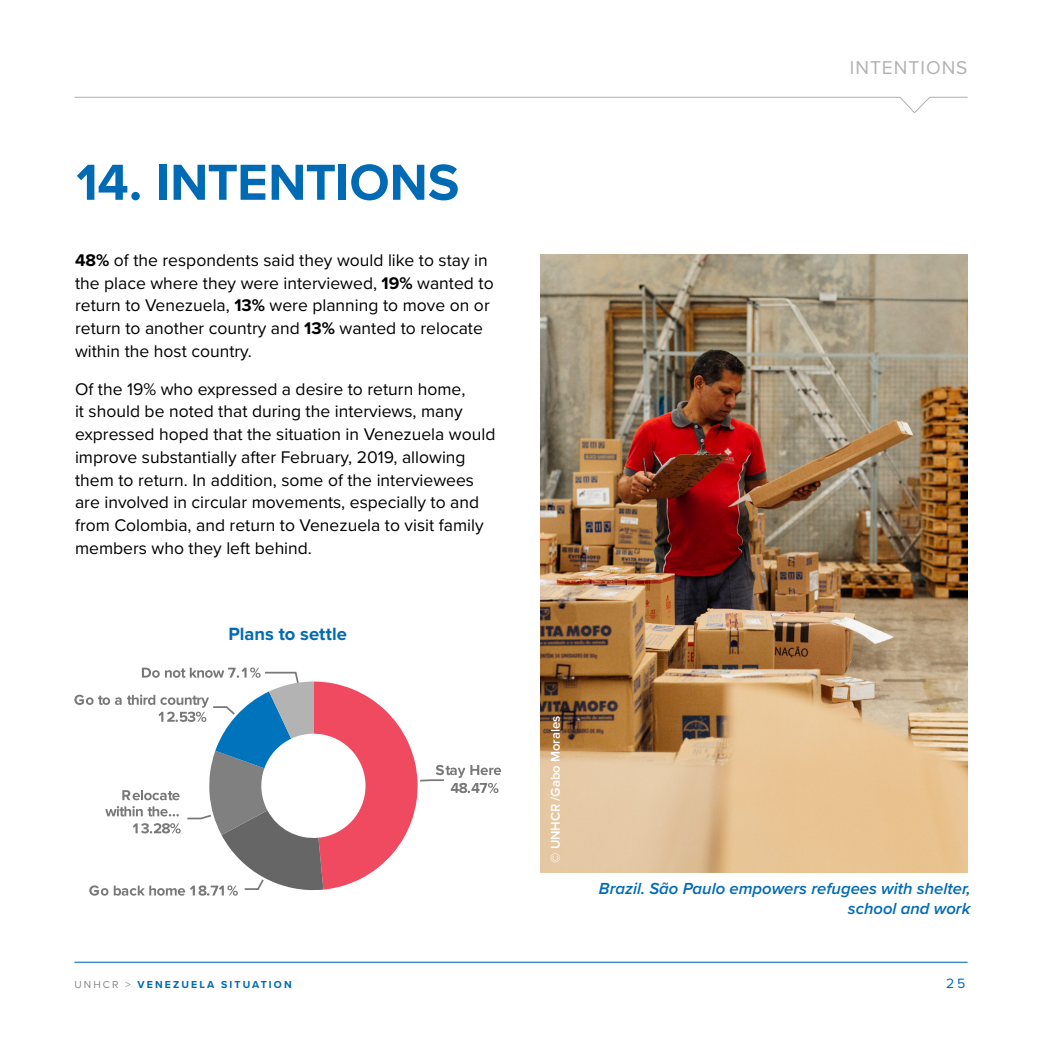
<style>
.page{position:relative;width:1042px;height:1042px;background:#fff}
.page>*{position:absolute;margin:0;border:0;box-sizing:border-box;transform-origin:0 0}
.t1{font:700 52.5px "Proxima Nova";letter-spacing:-.005em;color:#006ab4}
.t2{font:19.25px "Proxima Nova";letter-spacing:.05em;color:#b3b2b2}
.t3{font:700 18.38px "Proxima Nova";color:#006ab4}
.t4{font:17.5px/22.8px "Proxima Nova";color:#000}
.t5{font:italic 600 16.62px/19.9px "Proxima Nova";color:#006ab4;text-align:right}
.t6{font:14px "Proxima Nova";color:#006ab4}
.t7{font:600 13.12px "Proxima Nova";letter-spacing:-.005em;color:#fff}
.t8{font:700 10.5px "Proxima Nova";letter-spacing:.2em;color:#006ab4}
.s1{font-weight:700}
.s2{font-weight:400;color:#878787}
</style>
<div class="page">
<img style="left:541px;top:254px;width:426px;height:619px">
<svg style="left:436px;top:765px;width:65px;height:28px"></svg>
<svg style="left:74px;top:667px;width:344px;height:228px"></svg>
<hr style="left:74px;top:961px;width:893px;height:2px;background:#006ab4">
<svg style="left:74px;top:96px;width:894px;height:18px"></svg>
<h1 class="t1" style="left:76px;top:143px;width:384px">14. INTENTIONS</h1>
<p class="t4" style="left:75px;top:248px;width:420px"><span class="s1">48%</span> of the respondents said they would like to stay in the place where they were interviewed, <span class="s1">19%</span> wanted to return to Venezuela, <span class="s1">13%</span> were planning to move on or return to another country and <span class="s1">13%</span> wanted to relocate within the host country.</p>
<p class="t4" style="left:75px;top:376px;width:422px">Of the 19% who expressed a desire to return home,<br>it should be noted that during the interviews, many expressed hoped that the situation in Venezuela would improve substantially after February, 2019, allowing them to return. In addition, some of the interviewees are involved in circular movements, especially to and from Colombia, and return to Venezuela to visit family members who they left behind.</p>
<p class="t3" style="left:228px;top:620px;width:120px">Plans to settle</p>
<p class="t2" style="left:850px;top:54px;width:119px">INTENTIONS</p>
<p class="t7" style="left:546px;top:863px;width:149px;rotate:-90deg">© UNHCR /Gabo Morales</p>
<p class="t5" style="left:599px;top:878px;width:373px">Brazil. São Paulo empowers refugees with shelter, school and work</p>
<p class="t8" style="left:74px;top:976px;width:219px"><span class="s2">UNHCR &gt;</span> VENEZUELA SITUATION</p>
<p class="t6" style="left:946px;top:972px;width:21px">25</p>
</div>
